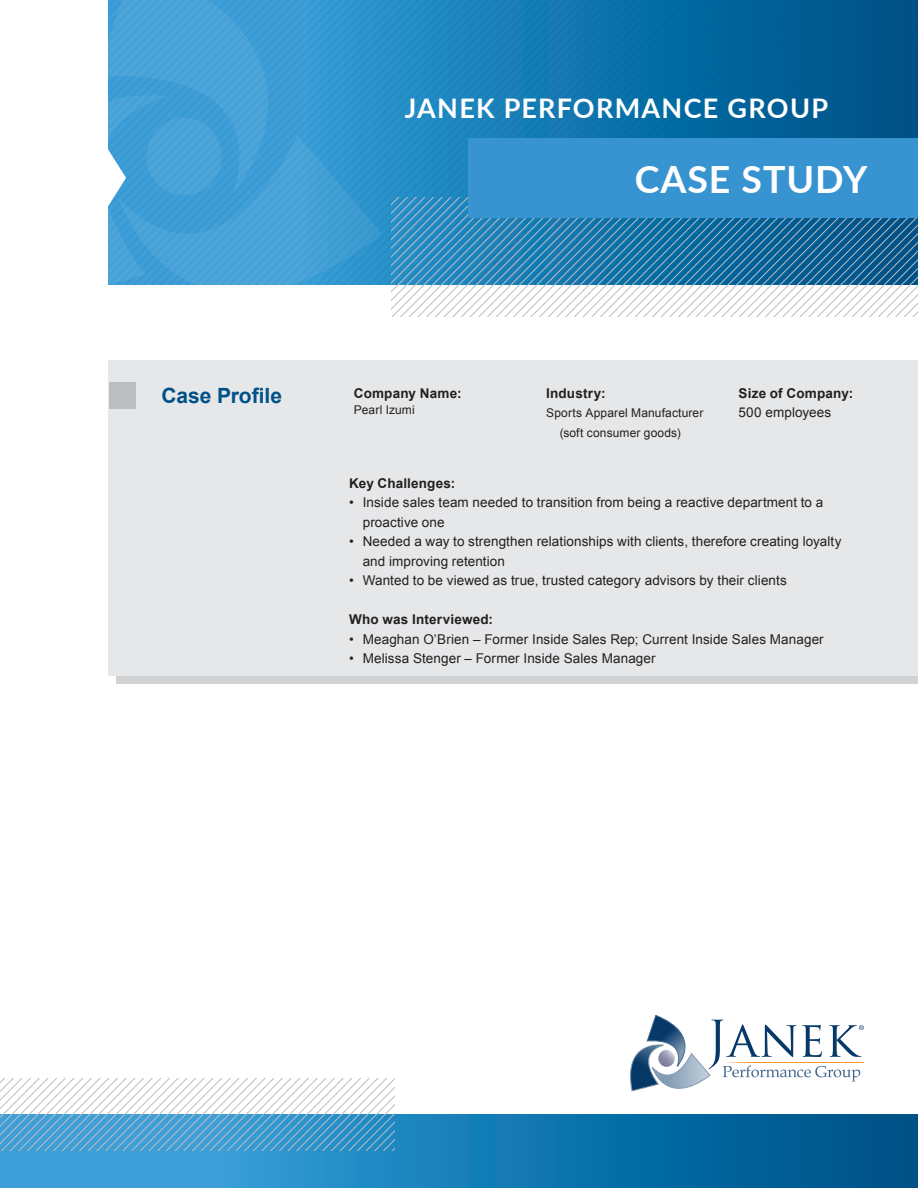
<style>
.page{position:relative;width:918px;height:1188px;background:#fff}
.page>*{position:absolute;margin:0;border:0;box-sizing:border-box;transform-origin:0 0}
.t1{font:700 37.5px "Lato";letter-spacing:.025em;color:#fff}
.Headline{font:700 27px "Lato";letter-spacing:.045em;color:#fff}
.Subhead{font:700 21px "Arial";letter-spacing:-.005em;color:#005187}
.Body_Copy{font:13.5px/19.5px "Arial";letter-spacing:.005em;color:#231f20}
.Body_Copy-2{font:700 13.5px "Arial";letter-spacing:.015em;color:#231f20}
.Body_Copy-3{font:12px/19.5px "Arial";letter-spacing:.01em;color:#231f20}
</style>
<div class="page">
<div style="left:117px;top:669px;width:801px;height:15px;background:#d1d2d4"></div>
<div style="left:109px;top:361px;width:809px;height:315px;background:#e6e7e9"></div>
<div style="left:109px;top:382px;width:27px;height:27px;background:#bcbdc0"></div>
<svg style="left:630px;top:1015px;width:234px;height:77px"></svg>
<svg style="left:358px;top:0;width:560px;height:284px;background:#0e71a9"></svg>
<svg style="left:391px;top:198px;width:527px;height:118px"></svg>
<div style="left:468px;top:138px;width:450px;height:80px;background:#3894d1"></div>
<svg style="left:108px;top:0;width:250px;height:68px;background:#419fd5"></svg>
<svg style="left:108px;top:68px;width:274px;height:216px;background:#419fd6"></svg>
<div style="left:146px;top:118px;width:76px;height:78px;background:#4aa5da;border-radius:50%"></div>
<div style="left:0;top:1115px;width:917px;height:72px;background:linear-gradient(to right,#46ade7,#005188)"></div>
<svg style="left:0;top:1078px;width:394px;height:73px"></svg>
<p class="Headline" style="left:405px;top:88px;width:425px">JANEK PERFORMANCE GROUP</p>
<p class="Subhead" style="left:161px;top:382px;width:122px">Case Profile</p>
<p class="Body_Copy-2" style="left:354px;top:384px;width:109px">Company Name:</p>
<p class="Body_Copy-3" style="left:354px;top:400px;width:62px">Pearl Izumi</p>
<p class="t1" style="left:635px;top:152px;width:234px">CASE STUDY</p>
<p class="Body_Copy-2" style="left:546px;top:384px;width:61px">Industry:</p>
<p class="Body_Copy-3" style="left:560px;top:403px;width:145px;text-indent:-14px">Sports Apparel Manufacturer (soft consumer goods)</p>
<p class="Body_Copy-2" style="left:739px;top:384px;width:116px">Size of Company:</p>
<p class="Body_Copy" style="left:739px;top:403px;width:94px">500 employees</p>
<p class="Body_Copy-2" style="left:349px;top:474px;width:108px">Key Challenges:</p>
<p class="Body_Copy" style="left:363px;top:493px;width:462px;text-indent:-14px">• Inside sales team needed to transition from being a reactive department to a proactive one</p>
<p class="Body_Copy" style="left:363px;top:532px;width:480px;text-indent:-14px">• Needed a way to strengthen relationships with clients, therefore creating loyalty and improving retention</p>
<p class="Body_Copy" style="left:349px;top:571px;width:439px">• Wanted to be viewed as true, trusted category advisors by their clients</p>
<p class="Body_Copy-2" style="left:349px;top:611px;width:145px">Who was Interviewed:</p>
<p class="Body_Copy" style="left:349px;top:629px;width:476px">• Meaghan O’Brien – Former Inside Sales Rep; Current Inside Sales Manager</p>
<p class="Body_Copy" style="left:349px;top:649px;width:308px">• Melissa Stenger – Former Inside Sales Manager</p>
</div>
